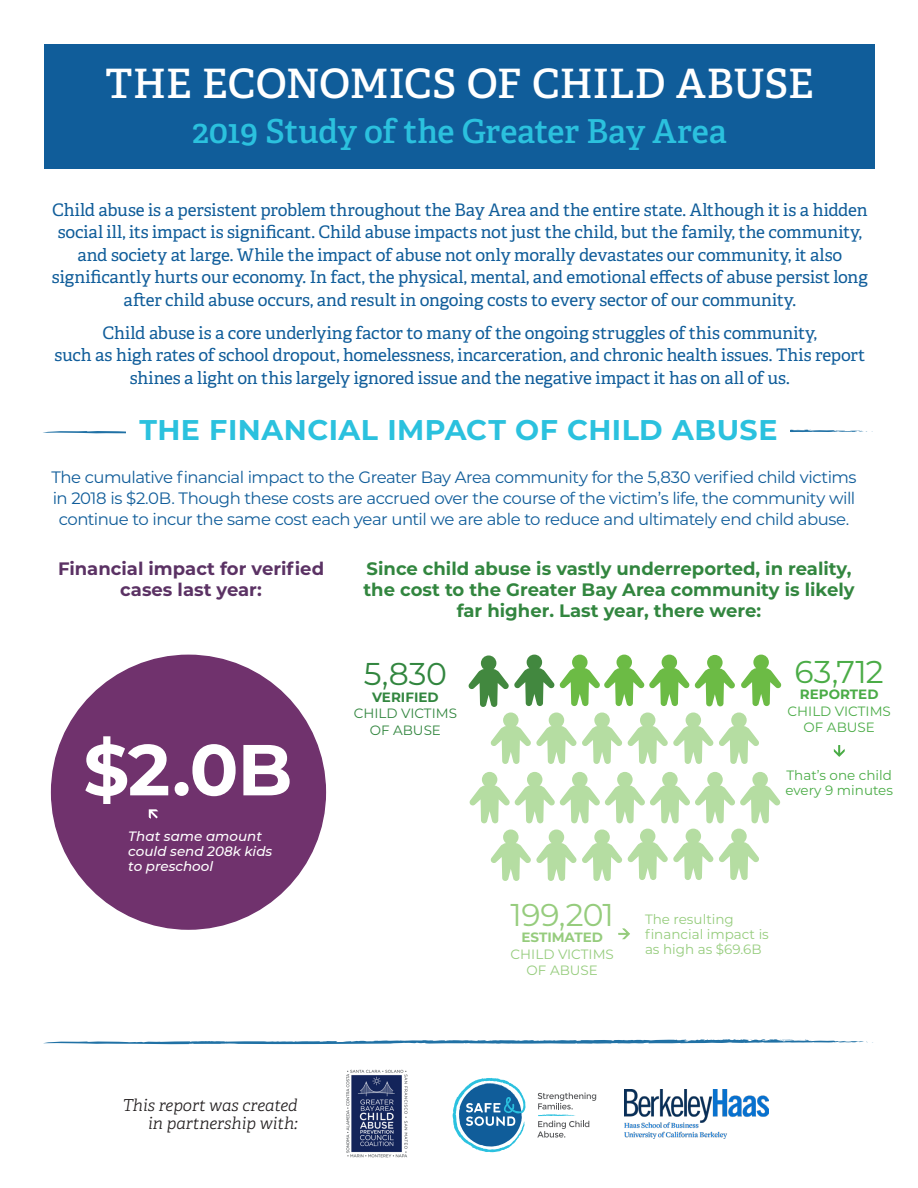
<style>
.page{position:relative;width:918px;height:1188px;background:#fff}
.page>*{position:absolute;margin:0;border:0;box-sizing:border-box;transform-origin:0 0}
.t1{font:700 72px "Montserrat";color:#fff}
.t2{font:600 40.5px "Adelle";letter-spacing:.005em;color:#fff}
.t3{font:600 33px "Adelle";letter-spacing:-.01em;color:#2bc1de}
.t4{font:31.5px "Montserrat";letter-spacing:-.025em;color:#96cc7d}
.t5{font:31.5px "Montserrat";color:#4bac47}
.t6{font:31.5px "Montserrat";color:#32863f}
.t7{font:700 28.5px "Montserrat";letter-spacing:.02em;color:#2bc1de}
.t8{font:700 18px/21px "Montserrat";color:#32863f;text-align:center}
.t9{font:700 18px/21px "Montserrat";color:#5b3264;text-align:center}
.t10{font:17.25px/22.5px "Adelle";letter-spacing:-.01em;color:#105d9a;text-align:center}
.t11{font:16.5px/21px "Montserrat";letter-spacing:-.03em;color:#105d9a;text-align:center}
.t12{font:italic 300 16.5px "Adelle";color:#231f20}
.t13{font:13.5px/15px "Montserrat";color:#96cc7d}
.t14{font:13.5px/16.5px "Montserrat";color:#4bac47;text-align:center}
.t15{font:italic 500 13.5px/15px "Montserrat";color:#fff}
.t16{font:13.5px/16.5px "Montserrat";color:#32863f;text-align:center}
.s1{font-weight:700}
</style>
<div class="page">
<div style="left:45px;top:44px;width:830px;height:124px;background:#105d9a"></div>
<svg style="left:537px;top:1093px;width:59px;height:45px"></svg>
<svg style="left:453px;top:1078px;width:72px;height:74px"></svg>
<img style="left:624px;top:1090px;width:144px;height:49px">
<svg style="left:43px;top:1039px;width:830px;height:5px"></svg>
<svg style="left:43px;top:429px;width:830px;height:5px"></svg>
<div style="left:126px;top:405px;width:664px;height:42px;background:#fff"></div>
<svg style="left:491px;top:829px;width:131px;height:52px"></svg>
<svg style="left:628px;top:829px;width:85px;height:51px"></svg>
<svg style="left:719px;top:829px;width:40px;height:51px"></svg>
<svg style="left:470px;top:772px;width:310px;height:51px"></svg>
<svg style="left:834px;top:745px;width:11px;height:12px"></svg>
<svg style="left:618px;top:928px;width:12px;height:11px"></svg>
<svg style="left:469px;top:655px;width:312px;height:109px"></svg>
<div style="left:52px;top:655px;width:273px;height:274px;background:#70326d;border-radius:50%"></div>
<svg style="left:149px;top:810px;width:9px;height:9px"></svg>
<img style="left:346px;top:1069px;width:62px;height:89px">
<p class="t2" style="left:106px;top:58px;width:710px">THE ECONOMICS OF CHILD ABUSE</p>
<p class="t3" style="left:192px;top:111px;width:536px">2019 Study of the Greater Bay Area</p>
<p class="t10" style="left:52px;top:199px;width:817px">Child abuse is a persistent problem throughout the Bay Area and the entire state. Although it is a hidden social ill, its impact is significant. Child abuse impacts not just the child, but the family, the community, and society at large. While the impact of abuse not only morally devastates our community, it also significantly hurts our economy. In fact, the physical, mental, and emotional effects of abuse persist long after child abuse occurs, and result in ongoing costs to every sector of our community.</p>
<p class="t10" style="left:55px;top:322px;width:812px">Child abuse is a core underlying factor to many of the ongoing struggles of this community,<br>such as high rates of school dropout, homelessness, incarceration, and chronic health issues. This report shines a light on this largely ignored issue and the negative impact it has on all of us.</p>
<p class="t7" style="left:139px;top:409px;width:640px">THE FINANCIAL IMPACT OF CHILD ABUSE</p>
<p class="t11" style="left:51px;top:466px;width:807px">The cumulative financial impact to the Greater Bay Area community for the 5,830 verified child victims in 2018 is $2.0B. Though these costs are accrued over the course of the victim’s life, the community will continue to incur the same cost each year until we are able to reduce and ultimately end child abuse.</p>
<p class="t9" style="left:58px;top:558px;width:268px">Financial impact for verified cases last year:</p>
<p class="t8" style="left:363px;top:558px;width:493px">Since child abuse is vastly underreported, in reality, the cost to the Greater Bay Area community is likely far higher. Last year, there were:</p>
<p class="t1" style="left:83px;top:718px;width:211px">$2.0B</p>
<p class="t15" style="left:128px;top:829px;width:146px">That same amount could send 208k kids to preschool</p>
<p class="t12" style="left:123px;top:1095px;width:176px">This report was created</p>
<p class="t12" style="left:148px;top:1113px;width:151px">in partnership with:</p>
<p class="t6" style="left:364px;top:652px;width:85px">5,830</p>
<p class="t16" style="left:354px;top:688px;width:105px"><span class="s1">VERIFIED<br></span>CHILD VICTIMS<br>OF ABUSE</p>
<p class="t5" style="left:795px;top:650px;width:91px">63,712</p>
<p class="t14" style="left:788px;top:686px;width:105px"><span class="s1">REPORTED<br></span>CHILD VICTIMS<br>OF ABUSE</p>
<p class="t14" style="left:785px;top:768px;width:109px;line-height:15px;text-align:left">That’s one child every 9 minutes</p>
<p class="t4" style="left:511px;top:893px;width:105px">199,201</p>
<p class="t13" style="left:511px;top:929px;width:105px;line-height:16.5px;text-align:center"><span class="s1">ESTIMATED<br></span>CHILD VICTIMS<br>OF ABUSE</p>
<p class="t13" style="left:645px;top:911px;width:125px">The resulting financial impact is as high as $69.6B</p>
</div>
